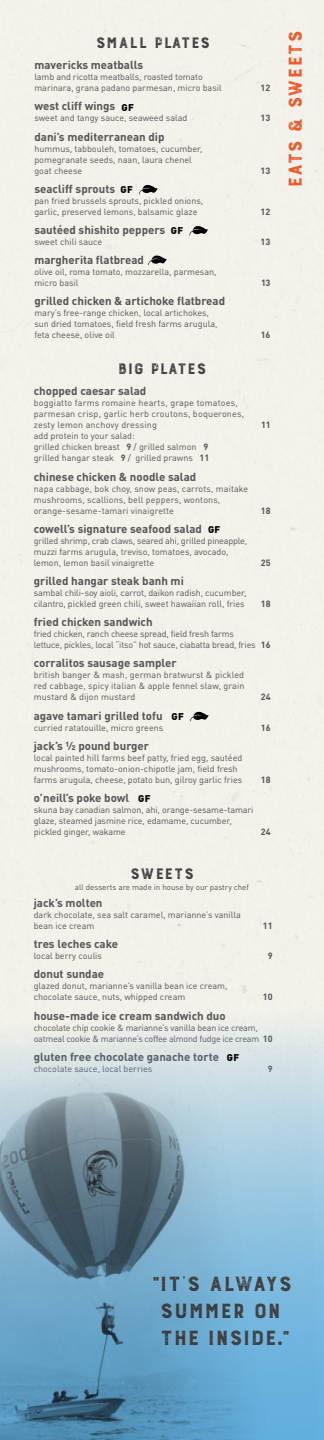
<style>
.page{position:relative;width:324px;height:1440px;background:#fff}
.page>*{position:absolute;margin:0;border:0;box-sizing:border-box;transform-origin:0 0}
.t1{font:700 27.1px/27.1px "Burford Rustic";letter-spacing:-.01em;color:#424243;text-align:center}
.t2{font:700 24.5px "Burford Rustic";color:#f15a29}
.t3{font:700 20px "Burford Rustic";color:#424243}
.t4{font:700 11.5px "DIN Pro";color:#565455}
.t5{font:900 9.7px "DIN Pro";letter-spacing:.03em;color:#000}
.t6{font:9px/11px "DIN Pro";color:#565455}
.t7{font:9px/11px "DIN Pro";letter-spacing:.02em;color:#565455}
.t8{font:9px/11px "DIN Pro";letter-spacing:-.02em;color:#565455}
.t9{font:9px/11px "DIN Pro";letter-spacing:-.03em;color:#565455}
.t10{font:700 9px "DIN Pro";color:#565455}
.t11{font:8px "DIN Pro";color:#565455}
.s1{font-weight:700}
.s2{font-size:41.8px}
</style>
<div class="page">
<svg style="left:0;top:890px;width:324px;height:550px;background:#edede9"></svg>
<img style="left:0;top:1045px;width:318px;height:395px">
<svg style="left:190px;top:709px;width:19px;height:12px"></svg>
<svg style="left:148px;top:253px;width:19px;height:12px"></svg>
<svg style="left:189px;top:224px;width:19px;height:12px"></svg>
<svg style="left:139px;top:182px;width:19px;height:12px"></svg>
<h3 class="t3" style="left:96px;top:33px;width:116px">small plates</h3>
<p class="t4" style="left:34px;top:56px;width:110px">mavericks meatballs</p>
<p class="t6" style="left:34px;top:71px;width:189px">lamb and ricotta meatballs, roasted tomato marinara, grana padano parmesan, micro basil</p>
<p class="t10" style="left:261px;top:81px;width:11px">12</p>
<p class="t4" style="left:34px;top:97px;width:82px">west cliff wings</p>
<p class="t6" style="left:34px;top:112px;width:154px">sweet and tangy sauce, seaweed salad</p>
<p class="t10" style="left:261px;top:111px;width:11px">13</p>
<p class="t4" style="left:34px;top:127px;width:132px">dani’s mediterranean dip</p>
<p class="t6" style="left:34px;top:142px;width:170px">hummus, tabbouleh, tomatoes, cucumber, pomegranate seeds, naan, laura chenel goat cheese</p>
<p class="t5" style="left:122px;top:99px;width:14px">GF</p>
<p class="t10" style="left:261px;top:163px;width:11px">13</p>
<p class="t4" style="left:34px;top:179px;width:82px">seacliff sprouts</p>
<p class="t6" style="left:34px;top:194px;width:170px">pan fried brussels sprouts, pickled onions, garlic, preserved lemons, balsamic glaze</p>
<p class="t10" style="left:261px;top:204px;width:11px">12</p>
<p class="t4" style="left:34px;top:220px;width:132px">sautéed shishito peppers</p>
<p class="t6" style="left:34px;top:235px;width:69px">sweet chili sauce</p>
<p class="t10" style="left:261px;top:234px;width:11px">13</p>
<p class="t4" style="left:34px;top:251px;width:111px">margherita flatbread</p>
<p class="t6" style="left:34px;top:266px;width:184px">olive oil, roma tomato, mozzarella, parmesan, micro basil</p>
<p class="t10" style="left:261px;top:276px;width:11px">13</p>
<p class="t4" style="left:34px;top:292px;width:192px">grilled chicken &amp; artichoke flatbread</p>
<p class="t6" style="left:34px;top:307px;width:185px">mary’s free-range chicken, local artichokes, sun dried tomatoes, field fresh farms arugula, feta cheese, olive oil</p>
<p class="t5" style="left:121px;top:181px;width:14px">GF</p>
<p class="t5" style="left:171px;top:223px;width:14px">GF</p>
<p class="t10" style="left:261px;top:328px;width:11px">16</p>
<h3 class="t3" style="left:117px;top:359px;width:91px">big plates</h3>
<p class="t4" style="left:34px;top:382px;width:114px">chopped caesar salad</p>
<p class="t7" style="left:34px;top:397px;width:212px">boggiatto farms romaine hearts, grape tomatoes, parmesan crisp, garlic herb croutons, boquerones, zesty lemon anchovy dressing</p>
<p class="t6" style="left:34px;top:430px;width:177px">add protein to your salad:<br>grilled chicken breast <span class="s1">9</span> / grilled salmon <span class="s1">9 </span>grilled hangar steak <span class="s1">9</span> / grilled prawns <span class="s1">11</span></p>
<p class="t4" style="left:34px;top:467px;width:164px">chinese chicken &amp; noodle salad</p>
<p class="t6" style="left:34px;top:482px;width:216px">napa cabbage, bok choy, snow peas, carrots, maitake mushrooms, scallions, bell peppers, wontons, orange-sesame-tamari vinaigrette</p>
<p class="t4" style="left:34px;top:519px;width:170px">cowell’s signature seafood salad</p>
<p class="t6" style="left:34px;top:534px;width:215px">grilled shrimp, crab claws, seared ahi, grilled pineapple, muzzi farms arugula, treviso, tomatoes, avocado, lemon, lemon basil vinaigrette</p>
<p class="t5" style="left:208px;top:521px;width:14px">GF</p>
<p class="t10" style="left:261px;top:418px;width:11px">11</p>
<p class="t10" style="left:261px;top:503px;width:11px">18</p>
<p class="t10" style="left:261px;top:555px;width:11px">25</p>
<p class="t4" style="left:34px;top:571px;width:152px">grilled hangar steak banh mi</p>
<p class="t6" style="left:34px;top:586px;width:214px">sambal chili-soy aioli, carrot, daikon radish, cucumber, cilantro, pickled green chili, sweet hawaiian roll, fries</p>
<p class="t10" style="left:261px;top:596px;width:11px">18</p>
<p class="t4" style="left:34px;top:613px;width:121px">fried chicken sandwich</p>
<p class="t8" style="left:34px;top:628px;width:238px">fried chicken, ranch cheese spread, field fresh farms<br>lettuce, pickles, local “itso” hot sauce, ciabatta bread, fries <span class="s1">16</span></p>
<p class="t4" style="left:34px;top:654px;width:144px">corralitos sausage sampler</p>
<p class="t6" style="left:34px;top:669px;width:212px;text-align:justify">british banger &amp; mash, german bratwurst &amp; pickled red cabbage, spicy italian &amp; apple fennel slaw, grain mustard &amp; dijon mustard</p>
<p class="t10" style="left:261px;top:690px;width:11px">24</p>
<p class="t4" style="left:34px;top:706px;width:130px">agave tamari grilled tofu</p>
<p class="t6" style="left:34px;top:721px;width:131px">curried ratatouille, micro greens</p>
<p class="t10" style="left:261px;top:720px;width:11px">16</p>
<p class="t4" style="left:34px;top:736px;width:117px">jack’s ½ pound burger</p>
<p class="t6" style="left:34px;top:751px;width:210px">local painted hill farms beef patty, fried egg, sautéed mushrooms, tomato-onion-chipotle jam, field fresh farms arugula, cheese, potato bun, gilroy garlic fries</p>
<p class="t5" style="left:172px;top:708px;width:14px">GF</p>
<p class="t10" style="left:261px;top:772px;width:11px">18</p>
<p class="t4" style="left:34px;top:788px;width:97px">o’neill’s poke bowl</p>
<p class="t6" style="left:34px;top:803px;width:221px">skuna bay canadian salmon, ahi, orange-sesame-tamari glaze, steamed jasmine rice, edamame, cucumber, pickled ginger, wakame</p>
<p class="t5" style="left:138px;top:790px;width:14px">GF</p>
<p class="t10" style="left:261px;top:824px;width:11px">24</p>
<h3 class="t3" style="left:130px;top:864px;width:66px">sweets</h3>
<p class="t11" style="left:75px;top:881px;width:176px">all desserts are made in house by our pastry chef</p>
<p class="t4" style="left:34px;top:893px;width:70px">jack’s molten</p>
<p class="t6" style="left:34px;top:908px;width:209px">dark chocolate, sea salt caramel, marianne’s vanilla bean ice cream</p>
<p class="t10" style="left:263px;top:918px;width:11px">11</p>
<p class="t4" style="left:34px;top:934px;width:86px">tres leches cake</p>
<p class="t6" style="left:34px;top:950px;width:70px">local berry coulis</p>
<p class="t10" style="left:268px;top:948px;width:6px">9</p>
<p class="t4" style="left:34px;top:965px;width:72px">donut sundae</p>
<p class="t6" style="left:34px;top:980px;width:195px">glazed donut, marianne’s vanilla bean ice cream, chocolate sauce, nuts, whipped cream</p>
<p class="t10" style="left:263px;top:990px;width:11px">10</p>
<p class="t4" style="left:34px;top:1006px;width:193px">house-made ice cream sandwich duo</p>
<p class="t9" style="left:34px;top:1021px;width:241px">chocolate chip cookie &amp; marianne’s vanilla bean ice cream, oatmeal cookie &amp; marianne’s coffee almond fudge ice cream <span class="s1">10</span></p>
<p class="t4" style="left:34px;top:1047px;width:187px">gluten free chocolate ganache torte</p>
<p class="t6" style="left:34px;top:1062px;width:120px">chocolate sauce, local berries</p>
<p class="t10" style="left:268px;top:1061px;width:6px">9</p>
<p class="t5" style="left:227px;top:1049px;width:14px">GF</p>
<h2 class="t2" style="left:283px;top:188px;width:159px;rotate:-90deg">eats &amp; sweets</h2>
<h1 class="t1" style="left:150px;top:1271px;width:144px"><span class="s2">“</span>It’s always summer on the inside.<span class="s2">“</span></h1>
</div>
